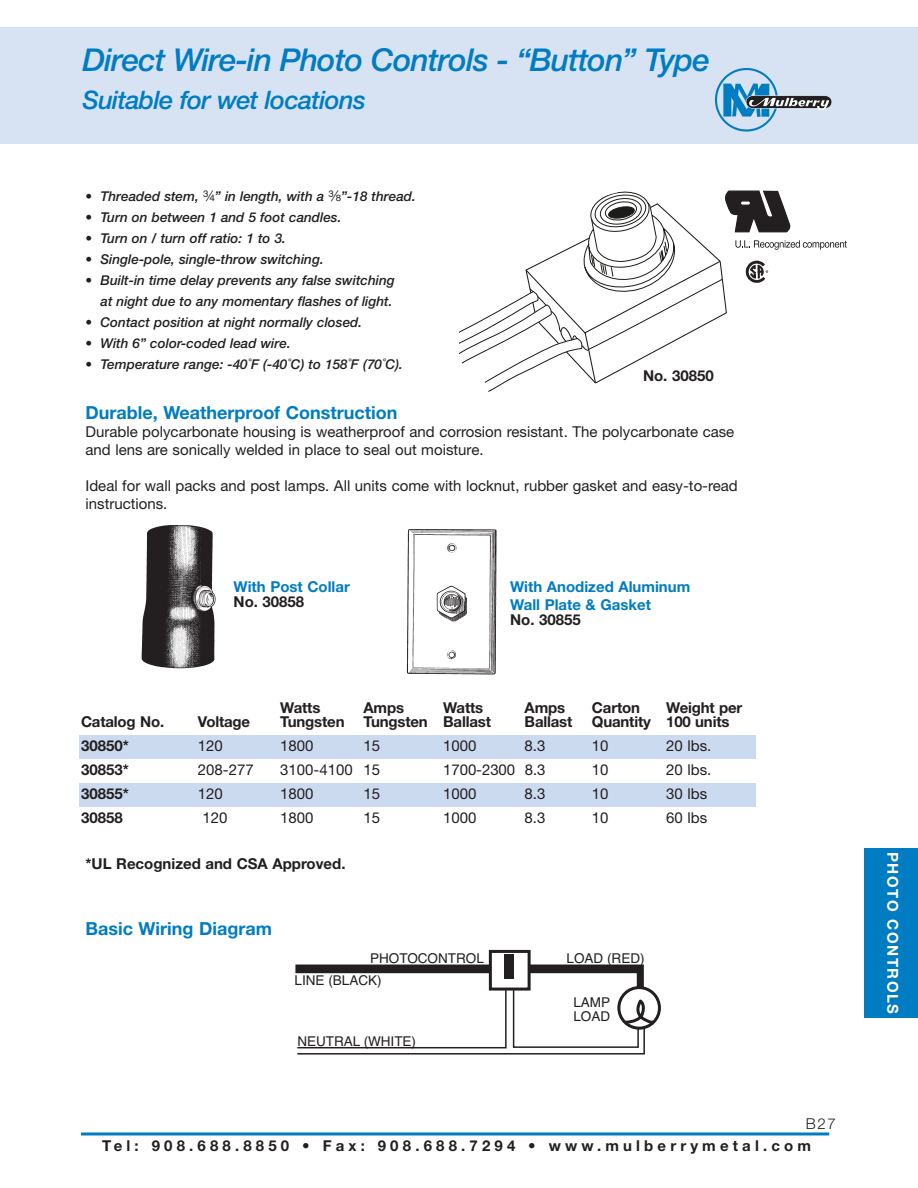
<style>
.page{position:relative;width:918px;height:1188px;background:#fff}
.page>*{position:absolute;margin:0;border:0;box-sizing:border-box;transform-origin:0 0}
.t1{font:italic 500 31.5px "Helvetica Neue";letter-spacing:-.03em;color:#007cc2}
.t2{font:italic 500 25.5px "Helvetica Neue";letter-spacing:-.03em;color:#007cc2}
.t3{font:700 18px "Helvetica Neue";color:#007cc2}
.t4{font:15px/18px "Helvetica Neue";color:#231f20}
.t5{font:700 15px "Helvetica Neue";color:#231f20}
.t6{font:700 15px "Helvetica Neue";letter-spacing:.28em;color:#231f20}
.t7{font:700 15px/18px "Helvetica Neue";color:#007cc2}
.t8{font:700 15px "Helvetica Neue";letter-spacing:.1em;color:#fff}
.t9{font:300 15px "Helvetica Neue";color:#231f20}
.t10{font:italic 500 13.5px/21px "Helvetica Neue";color:#231f20;text-align:right}
.t11{font:13.5px/13.5px "Helvetica";color:#231f20}
.s1{font-family:"Sans Fractions Plain";font-weight:400;font-style:normal;font-size:15px}
</style>
<div class="page">
<div style="left:0;top:27px;width:918px;height:116px;background:#d7e2f3"></div>
<hr style="left:81px;top:1132px;width:748px;height:3px;background:#007cc2">
<div style="left:80px;top:783px;width:676px;height:23px;background:#ccdaf0"></div>
<div style="left:80px;top:735px;width:676px;height:24px;background:#ccdaf0"></div>
<img style="left:141px;top:525px;width:75px;height:144px">
<img style="left:406px;top:529px;width:91px;height:146px">
<div style="left:617px;top:986px;width:44px;height:44px;border:3px solid #231f20;border-radius:50%"></div>
<svg style="left:295px;top:964px;width:362px;height:91px"></svg>
<div style="left:490px;top:951px;width:39px;height:38px;background:#fff"></div>
<div style="left:489px;top:950px;width:42px;height:41px;border:3px solid #231f20"></div>
<div style="left:504px;top:955px;width:9px;height:24px;background:#231f20"></div>
<img style="left:715px;top:69px;width:83px;height:63px">
<div style="left:746px;top:96px;width:86px;height:13px;border:1px solid #fff;border-radius:7px"></div>
<img style="left:748px;top:96px;width:84px;height:17px">
<svg style="left:459px;top:295px;width:66px;height:97px"></svg>
<svg style="left:525px;top:191px;width:322px;height:193px"></svg>
<img style="left:744px;top:259px;width:26px;height:26px">
<div style="left:864px;top:848px;width:54px;height:170px;background:#007cc2"></div>
<h1 class="t1" style="left:83px;top:49px;width:629px">Direct Wire-in Photo Controls - “Button” Type</h1>
<h2 class="t2" style="left:83px;top:91px;width:285px">Suitable for wet locations</h2>
<p class="t10" style="left:86px;top:187px;width:332px">• Threaded stem, <span class="s1">w</span>” in length, with a <span class="s1">a</span>”-18 thread.</p>
<p class="t10" style="left:86px;top:208px;width:257px">• Turn on between 1 and 5 foot candles.</p>
<p class="t10" style="left:86px;top:229px;width:202px">• Turn on / turn off ratio: 1 to 3.</p>
<p class="t10" style="left:86px;top:250px;width:240px">• Single-pole, single-throw switching.</p>
<p class="t10" style="left:86px;top:271px;width:311px">• Built-in time delay prevents any false switching at night due to any momentary flashes of light.</p>
<p class="t10" style="left:86px;top:313px;width:278px">• Contact position at night normally closed.</p>
<p class="t10" style="left:86px;top:334px;width:207px">• With 6” color-coded lead wire.</p>
<p class="t10" style="left:86px;top:355px;width:319px">• Temperature range: -40˚F (-40˚C) to 158˚F (70˚C).</p>
<p class="t5" style="left:643px;top:371px;width:72px">No. 30850</p>
<p class="t3" style="left:86px;top:406px;width:313px">Durable, Weatherproof Construction</p>
<p class="t4" style="left:86px;top:424px;width:650px">Durable polycarbonate housing is weatherproof and corrosion resistant. The polycarbonate case and lens are sonically welded in place to seal out moisture.</p>
<p class="t4" style="left:86px;top:478px;width:654px">Ideal for wall packs and post lamps. All units come with locknut, rubber gasket and easy-to-read instructions.</p>
<p class="t7" style="left:234px;top:579px;width:118px">With Post Collar</p>
<p class="t5" style="left:234px;top:596px;width:72px">No. 30858</p>
<p class="t7" style="left:510px;top:579px;width:182px">With Anodized Aluminum<br>Wall Plate &amp; Gasket</p>
<p class="t5" style="left:510px;top:614px;width:72px">No. 30855</p>
<p class="t5" style="left:280px;top:702px;width:42px">Watts</p>
<p class="t5" style="left:363px;top:702px;width:42px">Amps</p>
<p class="t5" style="left:443px;top:702px;width:42px">Watts</p>
<p class="t5" style="left:525px;top:702px;width:42px">Amps</p>
<p class="t5" style="left:592px;top:702px;width:50px">Carton</p>
<p class="t5" style="left:666px;top:702px;width:78px">Weight per</p>
<p class="t5" style="left:81px;top:717px;width:85px">Catalog No.</p>
<p class="t5" style="left:198px;top:717px;width:54px">Voltage</p>
<p class="t5" style="left:280px;top:717px;width:66px">Tungsten</p>
<p class="t5" style="left:363px;top:717px;width:129px">Tungsten Ballast</p>
<p class="t5" style="left:525px;top:717px;width:49px">Ballast</p>
<p class="t5" style="left:592px;top:717px;width:139px">Quantity 100 units</p>
<p class="t5" style="left:81px;top:741px;width:49px">30850*</p>
<p class="t4" style="left:198px;top:739px;width:27px">120</p>
<p class="t4" style="left:280px;top:739px;width:35px">1800</p>
<p class="t4" style="left:363px;top:739px;width:18px">15</p>
<p class="t4" style="left:443px;top:739px;width:35px">1000</p>
<p class="t4" style="left:525px;top:739px;width:22px">8.3</p>
<p class="t4" style="left:592px;top:739px;width:18px">10</p>
<p class="t4" style="left:666px;top:739px;width:47px">20 lbs.</p>
<p class="t5" style="left:81px;top:765px;width:49px">30853*</p>
<p class="t4" style="left:198px;top:763px;width:57px">208-277</p>
<p class="t4" style="left:280px;top:763px;width:101px">3100-4100 15</p>
<p class="t4" style="left:443px;top:763px;width:104px">1700-2300 8.3</p>
<p class="t4" style="left:592px;top:763px;width:18px">10</p>
<p class="t4" style="left:666px;top:763px;width:47px">20 lbs.</p>
<p class="t5" style="left:81px;top:789px;width:49px">30855*</p>
<p class="t4" style="left:198px;top:787px;width:27px">120</p>
<p class="t4" style="left:280px;top:787px;width:35px">1800</p>
<p class="t4" style="left:363px;top:787px;width:18px">15</p>
<p class="t4" style="left:443px;top:787px;width:35px">1000</p>
<p class="t4" style="left:525px;top:787px;width:22px">8.3</p>
<p class="t4" style="left:592px;top:787px;width:18px">10</p>
<p class="t4" style="left:666px;top:787px;width:42px">30 lbs</p>
<p class="t5" style="left:81px;top:813px;width:43px">30858</p>
<p class="t4" style="left:202px;top:811px;width:27px">120</p>
<p class="t4" style="left:280px;top:811px;width:35px">1800</p>
<p class="t4" style="left:363px;top:811px;width:18px">15</p>
<p class="t4" style="left:443px;top:811px;width:35px">1000</p>
<p class="t4" style="left:525px;top:811px;width:22px">8.3</p>
<p class="t4" style="left:592px;top:811px;width:18px">10</p>
<p class="t4" style="left:666px;top:811px;width:42px">60 lbs</p>
<p class="t5" style="left:86px;top:859px;width:262px">*UL Recognized and CSA Approved.</p>
<p class="t3" style="left:86px;top:923px;width:188px">Basic Wiring Diagram</p>
<p class="t11" style="left:370px;top:952px;width:115px">PHOTOCONTROL</p>
<p class="t11" style="left:567px;top:952px;width:80px">LOAD (RED)</p>
<p class="t11" style="left:295px;top:975px;width:89px">LINE (BLACK)</p>
<p class="t11" style="left:297px;top:1036px;width:120px">NEUTRAL (WHITE)</p>
<p class="t11" style="left:573px;top:997px;width:38px">LAMP<br>LOAD</p>
<p class="t9" style="left:806px;top:1119px;width:32px">B27</p>
<p class="t6" style="left:102px;top:1140px;width:710px">Tel: 908.688.8850 • Fax: 908.688.7294 • www.mulberrymetal.com</p>
<p class="t8" style="left:898px;top:852px;width:163px;rotate:90deg">PHOTO CONTROLS</p>
</div>
